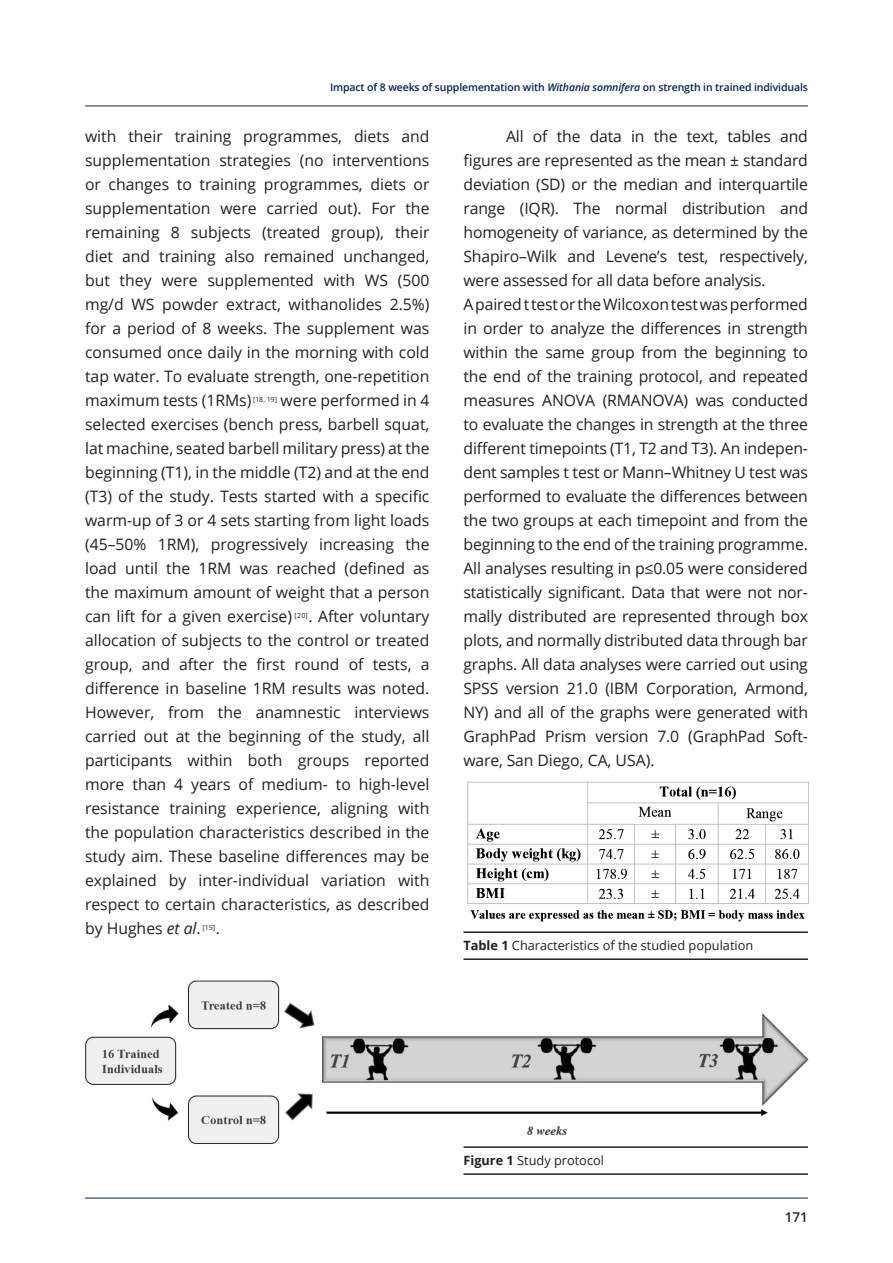
<style>
.page{position:relative;width:893px;height:1263px;background:#fff}
.page>*{position:absolute;margin:0;border:0;box-sizing:border-box;transform-origin:0 0}
.testo_base{font:15.75px/24px "Open Sans";color:#231f20;text-align:justify}
.testo_base_-_no_rien{font:15.75px/24px "Open Sans";letter-spacing:-.01em;color:#231f20;text-align:justify}
.t1{font:600 13.5px "Open Sans";color:#231f20}
.didascalia{font:12.75px "Open Sans";color:#231f20}
.t2{font:600 10.5px "Open Sans";letter-spacing:-.01em;color:#002359}
.testo_base-2{font:7.05px "Open Sans";letter-spacing:-.025em;color:#231f20}
.s1{font-style:italic}
.s2{font-weight:700}
</style>
<div class="page">
<hr style="left:85px;top:1198px;width:723px;height:1px;background:#002359">
<hr style="left:85px;top:106px;width:723px;height:1px;background:#231f20">
<img style="left:467px;top:781px;width:342px;height:141px">
<img style="left:85px;top:980px;width:724px;height:164px">
<hr style="left:463px;top:1146px;width:345px;height:2px;background:#231f20">
<hr style="left:463px;top:1173px;width:345px;height:2px;background:#231f20">
<hr style="left:463px;top:931px;width:345px;height:2px;background:#231f20">
<hr style="left:463px;top:958px;width:345px;height:2px;background:#231f20">
<p class="t2" style="left:330px;top:80px;width:479px">Impact of 8 weeks of supplementation with <span class="s1">Withania somnifera</span> on strength in trained individuals</p>
<p class="testo_base" style="left:463px;top:124px;width:346px;text-indent:43px">All of the data in the text, tables and figures are represented as the mean ± standard deviation (SD) or the median and interquartile range (IQR). The normal distribution and homogeneity of variance, as determined by the Shapiro–Wilk and Levene’s test, respectively, were assessed for all data before analysis.</p>
<p class="testo_base_-_no_rien" style="left:463px;top:292px;width:346px">A paired t test or the Wilcoxon test was performed in order to analyze the differences in strength within the same group from the beginning to the end of the training protocol, and repeated measures ANOVA (RMANOVA) was conducted to evaluate the changes in strength at the three different timepoints (T1, T2 and T3). An indepen&shy;dent samples t test or Mann–Whitney U test was performed to evaluate the differences between the two groups at each timepoint and from the beginning to the end of the training programme.<br>All analyses resulting in p≤0.05 were considered statistically significant. Data that were not nor&shy;mally distributed are represented through box plots, and normally distributed data through bar graphs. All data analyses were carried out using SPSS version 21.0 (IBM Corporation, Armond, NY) and all of the graphs were generated with GraphPad Prism version 7.0 (GraphPad Soft&shy;ware, San Diego, CA, USA).</p>
<p class="testo_base" style="left:85px;top:124px;width:346px">with their training programmes, diets and supplementation strategies (no interventions or changes to training programmes, diets or supplementation were carried out). For the remaining 8 subjects (treated group), their diet and training also remained unchanged, but they were supplemented with WS (500 mg/d WS powder extract, withanolides 2.5%) for a period of 8 weeks. The supplement was consumed once daily in the morning with cold tap water. To evaluate strength, one-repetition maximum tests (1RMs)</p>
<p class="testo_base" style="left:85px;top:388px;width:346px;text-indent:196px">were performed in 4 selected exercises (bench press, barbell squat, lat machine, seated barbell military press) at the beginning (T1), in the middle (T2) and at the end (T3) of the study. Tests started with a specific warm-up of 3 or 4 sets starting from light loads (45–50% 1RM), progressively increasing the load until the 1RM was reached (defined as the maximum amount of weight that a person can lift for a given exercise)</p>
<p class="testo_base-2" style="left:253px;top:395px;width:26px">[18, 19]</p>
<p class="testo_base" style="left:85px;top:604px;width:346px;text-indent:223px">. After voluntary allocation of subjects to the control or treated group, and after the first round of tests, a difference in baseline 1RM results was noted.<br>However, from the anamnestic interviews carried out at the beginning of the study, all participants within both groups reported more than 4 years of medium- to high-level resistance training experience, aligning with the population characteristics described in the study aim. These baseline differences may be explained by inter-individual variation with respect to certain characteristics, as described by Hughes <span class="s1">et al</span>.</p>
<p class="testo_base-2" style="left:295px;top:611px;width:15px">[20]</p>
<p class="testo_base-2" style="left:203px;top:923px;width:14px">[15]</p>
<p class="testo_base" style="left:216px;top:916px;width:6px">.</p>
<p class="didascalia" style="left:463px;top:936px;width:291px"><span class="s2">Table 1</span> Characteristics of the studied population</p>
<p class="didascalia" style="left:463px;top:1151px;width:142px"><span class="s2">Figure 1</span> Study protocol</p>
<p class="t1" style="left:785px;top:1208px;width:25px">171</p>
</div>
